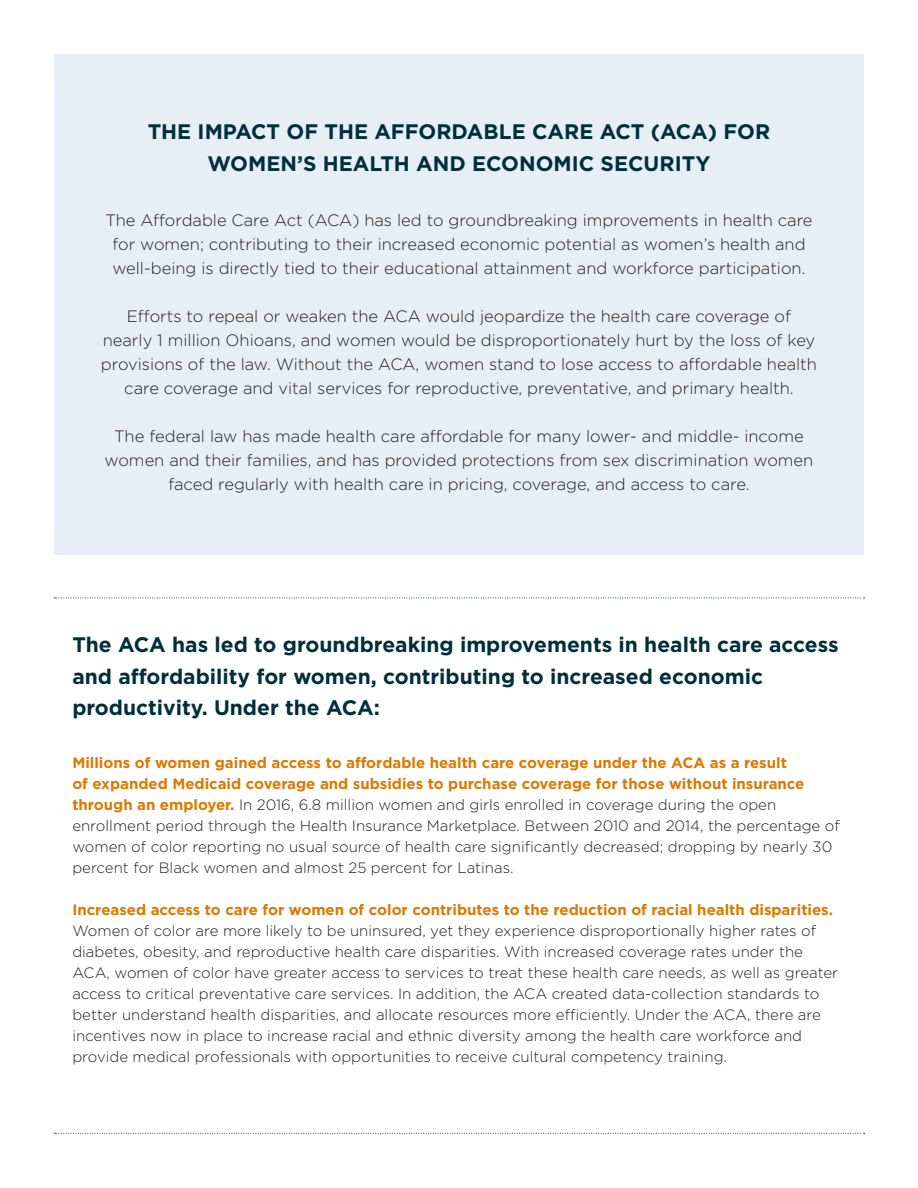
<style>
.page{position:relative;width:918px;height:1188px;background:#fff}
.page>*{position:absolute;margin:0;border:0;box-sizing:border-box;transform-origin:0 0}
.t1{font:700 21px/31.5px "Gotham";color:#002f3c;text-align:center}
.t2{font:300 16.5px/24px "Gotham";color:#231f20;text-align:center}
.t3{font:300 15px/21px "Gotham";color:#231f20}
.s1{font-weight:700;color:#de7800}
</style>
<div class="page">
<div style="left:54px;top:54px;width:810px;height:501px;background:#e7eef6"></div>
<svg style="left:54px;top:598px;width:811px;height:1px"></svg>
<svg style="left:54px;top:1133px;width:811px;height:1px"></svg>
<p class="t1" style="left:148px;top:116px;width:624px">THE IMPACT OF THE AFFORDABLE CARE ACT (ACA) FOR<br>WOMEN’S HEALTH AND ECONOMIC SECURITY</p>
<p class="t2" style="left:105px;top:208px;width:709px">The Affordable Care Act (ACA) has led to groundbreaking improvements in health care for women; contributing to their increased economic potential as women’s health and well-being is directly tied to their educational attainment and workforce participation.</p>
<p class="t2" style="left:101px;top:304px;width:718px">Efforts to repeal or weaken the ACA would jeopardize the health care coverage of nearly 1 million Ohioans, and women would be disproportionately hurt by the loss of key provisions of the law. Without the ACA, women stand to lose access to affordable health care coverage and vital services for reproductive, preventative, and primary health.</p>
<p class="t2" style="left:105px;top:424px;width:710px">The federal law has made health care affordable for many lower- and middle- income women and their families, and has provided protections from sex discrimination women faced regularly with health care in pricing, coverage, and access to care.</p>
<p class="t1" style="left:72px;top:629px;width:768px;text-align:left">The ACA has led to groundbreaking improvements in health care access and affordability for women, contributing to increased economic productivity. Under the ACA:</p>
<p class="t3" style="left:72px;top:751px;width:769px"><span class="s1">Millions of women gained access to affordable health care coverage under the ACA as a result<br>of expanded Medicaid coverage and subsidies to purchase coverage for those without insurance through an employer.</span> In 2016, 6.8 million women and girls enrolled in coverage during the open enrollment period through the Health Insurance Marketplace. Between 2010 and 2014, the percentage of women of color reporting no usual source of health care significantly decreased; dropping by nearly 30 percent for Black women and almost 25 percent for Latinas.</p>
<p class="t3" style="left:72px;top:898px;width:767px"><span class="s1">Increased access to care for women of color contributes to the reduction of racial health disparities.<br></span>Women of color are more likely to be uninsured, yet they experience disproportionally higher rates of diabetes, obesity, and reproductive health care disparities. With increased coverage rates under the ACA, women of color have greater access to services to treat these health care needs, as well as greater access to critical preventative care services. In addition, the ACA created data-collection standards to better understand health disparities, and allocate resources more efficiently. Under the ACA, there are incentives now in place to increase racial and ethnic diversity among the health care workforce and provide medical professionals with opportunities to receive cultural competency training.</p>
</div>
